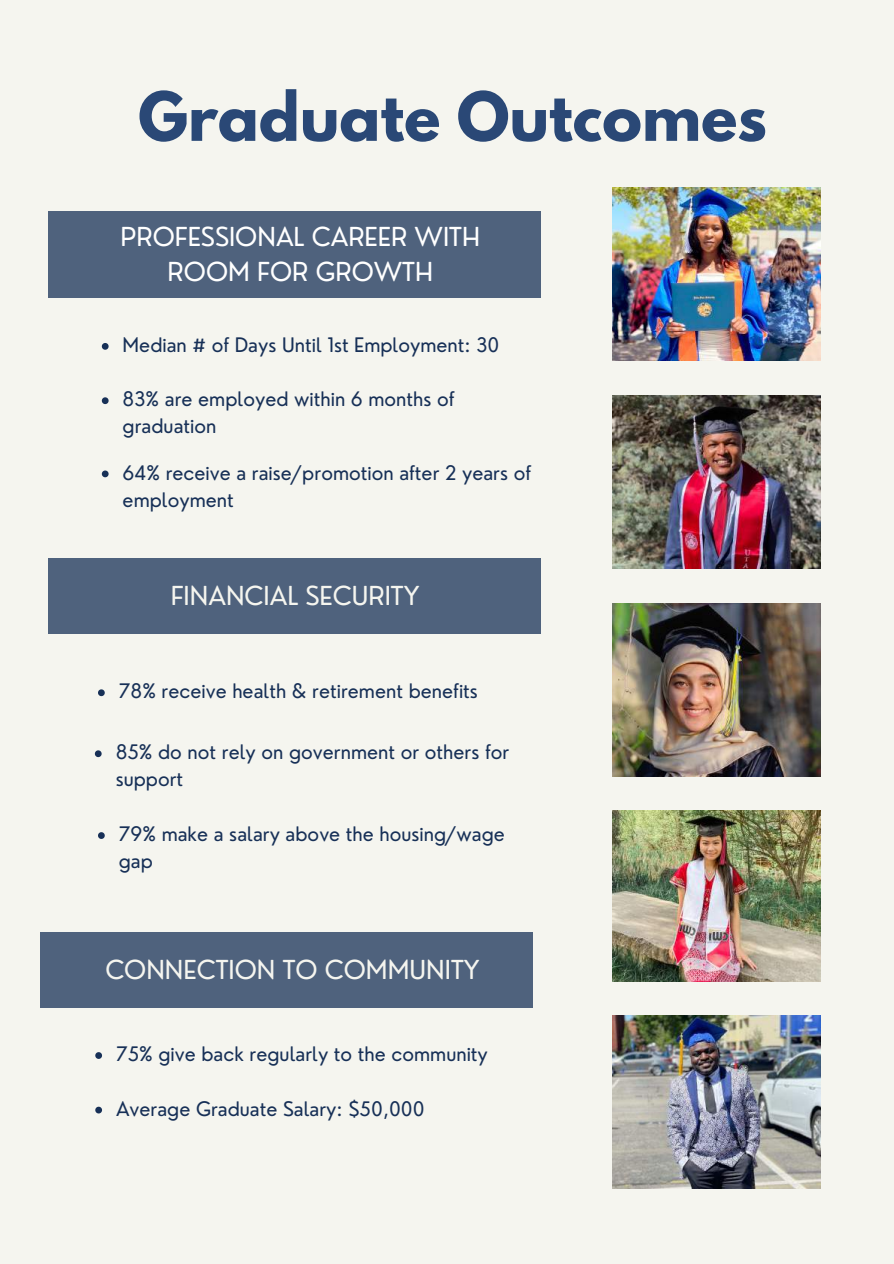
<style>
.page{position:relative;width:894px;height:1264px;background:#fff}
.page>*{position:absolute;margin:0;border:0;box-sizing:border-box;transform-origin:0 0}
.t1{font:700 60px "League Spartan";color:#2a4876}
.t2{font:25.5px "Nourd";color:#f5f5ef}
.t3{font:25.5px/35px "Nourd";color:#fff;text-align:center}
.t4{font:19.5px/27px "Nourd";color:#173057}
</style>
<div class="page">
<div style="left:0;top:0;width:893px;height:1263px;background:#f5f5ef"></div>
<img style="left:612px;top:1015px;width:208px;height:173px">
<img style="left:612px;top:603px;width:208px;height:173px">
<img style="left:612px;top:187px;width:208px;height:174px">
<img style="left:612px;top:395px;width:208px;height:173px">
<img style="left:612px;top:811px;width:208px;height:170px">
<div style="left:48px;top:211px;width:492px;height:87px;background:#4f627d"></div>
<div style="left:48px;top:558px;width:492px;height:75px;background:#4f627d"></div>
<div style="left:40px;top:932px;width:492px;height:75px;background:#4f627d"></div>
<svg style="left:102px;top:470px;width:7px;height:7px"></svg>
<svg style="left:98px;top:689px;width:7px;height:7px"></svg>
<svg style="left:102px;top:397px;width:7px;height:7px"></svg>
<svg style="left:95px;top:750px;width:7px;height:7px"></svg>
<svg style="left:98px;top:832px;width:7px;height:7px"></svg>
<svg style="left:95px;top:1052px;width:7px;height:6px"></svg>
<svg style="left:102px;top:343px;width:7px;height:7px"></svg>
<svg style="left:95px;top:1106px;width:7px;height:7px"></svg>
<h1 class="t1" style="left:138px;top:87px;width:630px">Graduate Outcomes</h1>
<h2 class="t3" style="left:121px;top:219px;width:361px">PROFESSIONAL CAREER WITH<br>ROOM FOR GROWTH</h2>
<p class="t4" style="left:123px;top:331px;width:378px">Median # of Days Until 1st Employment: 30</p>
<p class="t4" style="left:123px;top:385px;width:333px">83% are employed within 6 months of graduation</p>
<p class="t4" style="left:123px;top:458px;width:410px">64% receive a raise/promotion after 2 years of employment</p>
<h2 class="t2" style="left:171px;top:579px;width:250px">FINANCIAL SECURITY</h2>
<p class="t4" style="left:119px;top:677px;width:360px">78% receive health &amp; retirement benefits</p>
<p class="t4" style="left:116px;top:738px;width:395px">85% do not rely on government or others for support</p>
<p class="t4" style="left:119px;top:820px;width:387px">79% make a salary above the housing/wage gap</p>
<h2 class="t2" style="left:105px;top:953px;width:375px">CONNECTION TO COMMUNITY</h2>
<p class="t4" style="left:116px;top:1040px;width:373px">75% give back regularly to the community</p>
<p class="t4" style="left:116px;top:1094px;width:310px">Average Graduate Salary: $50,000</p>
</div>
